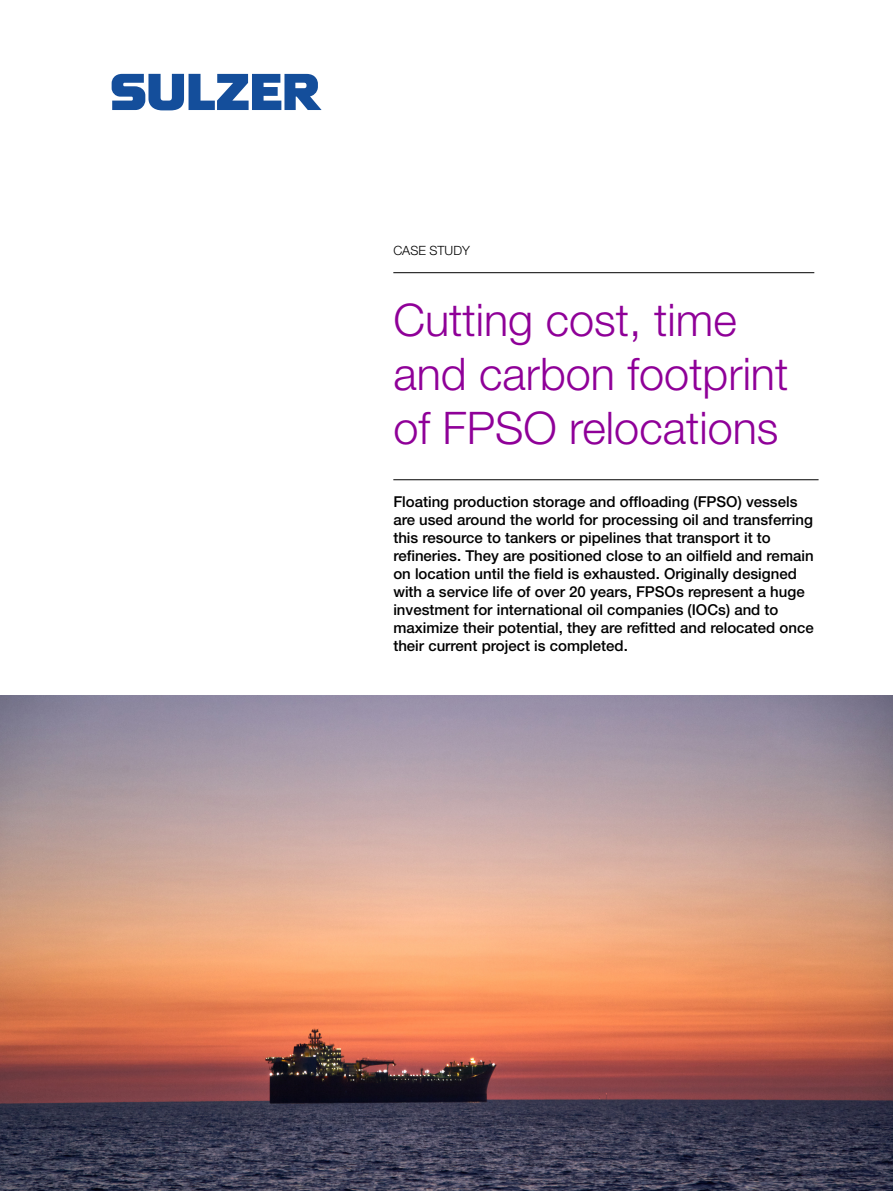
<style>
.page{position:relative;width:893px;height:1191px;background:#fff}
.page>*{position:absolute;margin:0;border:0;box-sizing:border-box;transform-origin:0 0}
.t1{font:300 45px/54px "Helvetica Neue LT Pro";color:#8f0098}
.t2{font:500 15px/18px "Helvetica Neue LT Pro";color:#000}
.t3{font:300 12.75px "Helvetica Neue LT Pro";color:#000}
</style>
<div class="page">
<img style="left:0;top:695px;width:893px;height:496px">
<hr style="left:393px;top:272px;width:421px;height:1px;background:#000">
<hr style="left:393px;top:479px;width:426px;height:1px;background:#000">
<svg style="left:112px;top:74px;width:210px;height:36px"></svg>
<p class="t3" style="left:393px;top:242px;width:78px">CASE STUDY</p>
<h1 class="t1" style="left:393px;top:292px;width:397px">Cutting cost, time and carbon footprint of FPSO relocations</h1>
<p class="t2" style="left:393px;top:492px;width:422px">Floating production storage and offloading (FPSO) vessels are used around the world for processing oil and transferring this resource to tankers or pipelines that transport it to refineries. They are positioned close to an oilfield and remain on location until the field is exhausted. Originally designed with a service life of over 20 years, FPSOs represent a huge investment for international oil companies (IOCs) and to maximize their potential, they are refitted and relocated once their current project is completed.</p>
</div>
